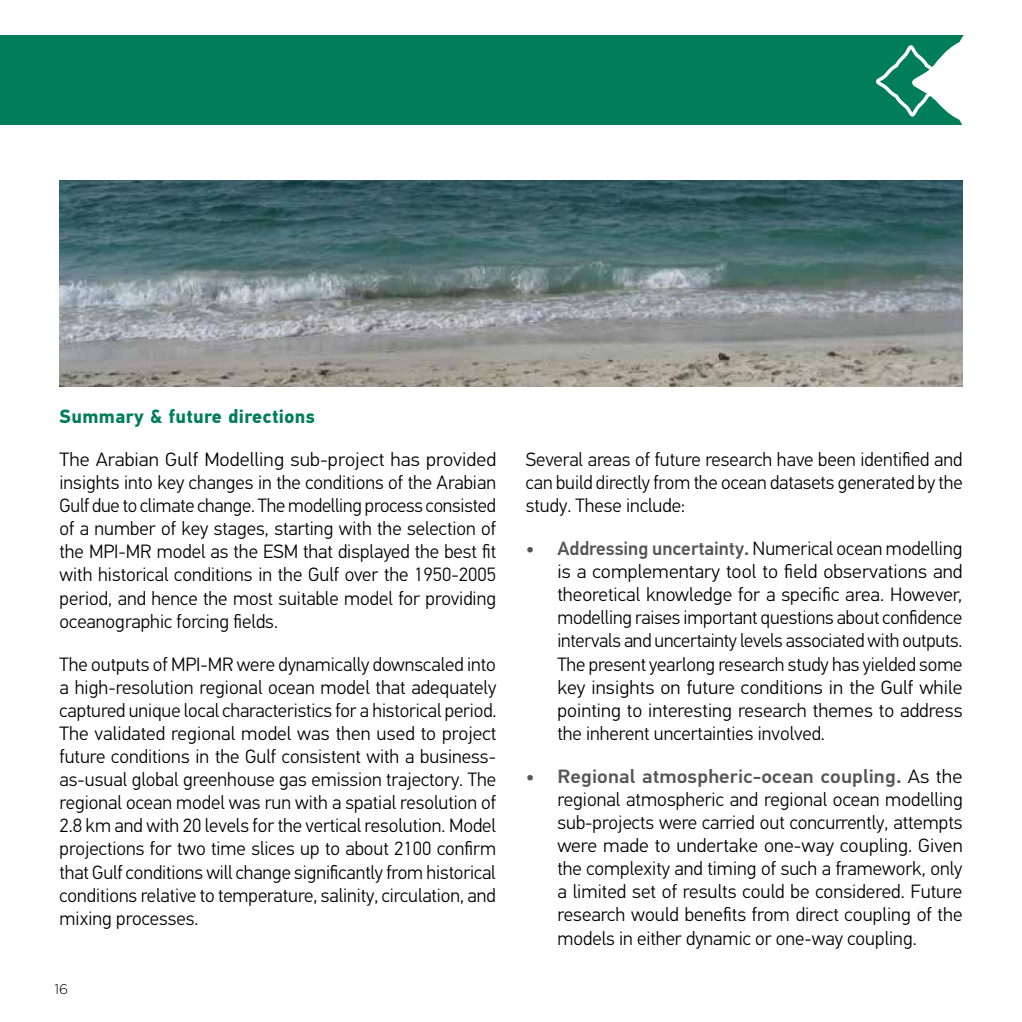
<style>
.page{position:relative;width:1022px;height:1022px;background:#fff}
.page>*{position:absolute;margin:0;border:0;box-sizing:border-box;transform-origin:0 0}
.t1{font:300 19.25px/23.1px "PF Din Text Universal";color:#000;text-align:justify}
.t2{font:300 19.25px/23.1px "PF Din Text Universal";color:#000;text-align:justify;scale:1.06 1}
.t3{font:300 19.25px/23.1px "PF Din Text Universal";color:#000;text-align:justify;scale:1.08 1}
.t4{font:700 19.25px "PF Din Text Universal";letter-spacing:.02em;color:#007d59}
.t5{font:300 14px "Gotham HTF";color:#000}
.s1{font-weight:500;color:#565656}
</style>
<div class="page">
<img style="left:60px;top:180px;width:902px;height:207px">
<div style="left:0;top:35px;width:973px;height:90px;background:#007d59"></div>
<svg style="left:876px;top:35px;width:97px;height:90px"></svg>
<p class="t4" style="left:60px;top:404px;width:257px">Summary &amp; future directions</p>
<p class="t2" style="left:60px;top:449px;width:413px">The Arabian Gulf Modelling sub-project has provided insights into key changes in the conditions of the Arabian Gulf due to climate change. The modelling process consisted of a number of key stages, starting with the selection of the MPI-MR model as the ESM that displayed the best fit with historical conditions in the Gulf over the 1950-2005 period, and hence the most suitable model for providing oceanographic forcing fields.</p>
<p class="t1" style="left:60px;top:654px;width:438px">The outputs of MPI-MR were dynamically downscaled into a high-resolution regional ocean model that adequately captured unique local characteristics for a historical period.<br>The validated regional model was then used to project future conditions in the Gulf consistent with a business&shy;as-usual global greenhouse gas emission trajectory. The regional ocean model was run with a spatial resolution of 2.8 km and with 20 levels for the vertical resolution. Model projections for two time slices up to about 2100 confirm that Gulf conditions will change significantly from historical conditions relative to temperature, salinity, circulation, and mixing processes.</p>
<p class="t5" style="left:54px;top:981px;width:15px">16</p>
<p class="t1" style="left:526px;top:449px;width:438px">Several areas of future research have been identified and can build directly from the ocean datasets generated by the study. These include:</p>
<p class="t1" style="left:557px;top:538px;width:407px;text-indent:-32px"><span class="s1">• Addressing uncertainty.</span> Numerical ocean modelling is a complementary tool to field observations and theoretical knowledge for a specific area. However, modelling raises important questions about confidence intervals and uncertainty levels associated with outputs.<br>The present yearlong research study has yielded some key insights on future conditions in the Gulf while pointing to interesting research themes to address the inherent uncertainties involved.</p>
<p class="t3" style="left:557px;top:766px;width:377px;text-indent:-31px"><span class="s1">• Regional atmospheric-ocean coupling.</span> As the regional atmospheric and regional ocean modelling sub-projects were carried out concurrently, attempts were made to undertake one-way coupling. Given the complexity and timing of such a framework, only a limited set of results could be considered. Future research would benefits from direct coupling of the models in either dynamic or one-way coupling.</p>
</div>
